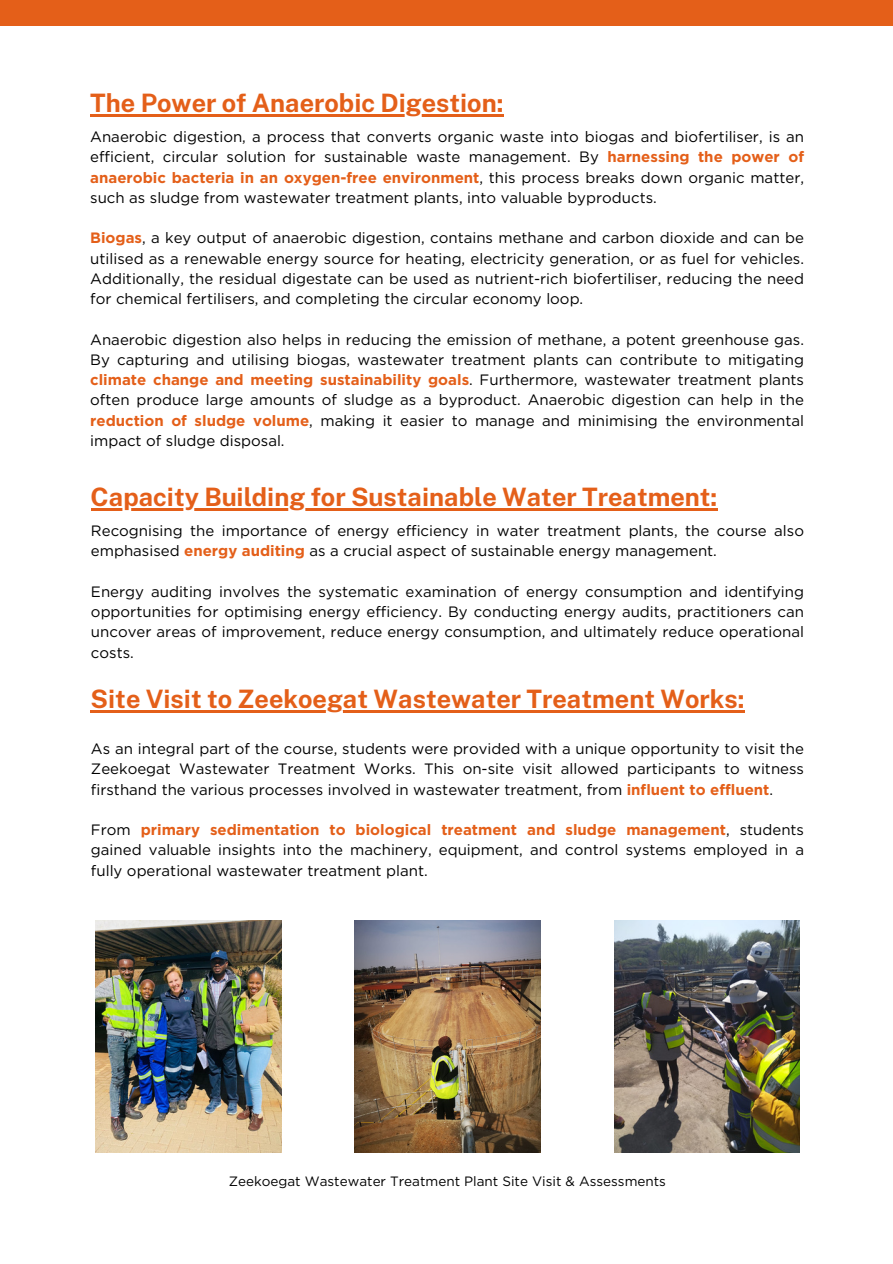
<style>
.page{position:relative;width:893px;height:1264px;background:#fff}
.page>*{position:absolute;margin:0;border:0;box-sizing:border-box;transform-origin:0 0}
.t1{font:700 25.35px "Public Sans";color:#e45f19}
.t2{font:15px/20.2px "Gotham";color:#000;text-align:justify}
.t3{font:13.5px "Gotham";color:#000}
.s1{font-weight:700;color:#e45f19}
</style>
<div class="page">
<img style="left:95px;top:920px;width:186px;height:232px">
<img style="left:354px;top:920px;width:186px;height:232px">
<img style="left:614px;top:920px;width:185px;height:232px">
<div style="left:0;top:0;width:892px;height:26px;background:#e45f19"></div>
<hr style="left:91px;top:508px;width:626px;height:2px;background:#e45f19">
<hr style="left:90px;top:114px;width:413px;height:2px;background:#e45f19">
<hr style="left:91px;top:710px;width:147px;height:3px;background:#e45f19">
<hr style="left:238px;top:710px;width:499px;height:3px;background:#e45f19">
<svg style="left:737px;top:710px;width:7px;height:3px"></svg>
<p class="t1" style="left:90px;top:88px;width:415px">The Power of Anaerobic Digestion:</p>
<h1 class="t2" style="left:90px;top:127px;width:715px">Anaerobic digestion, a process that converts organic waste into biogas and biofertiliser, is an efficient, circular solution for sustainable waste management. By <span class="s1">harnessing the power of anaerobic bacteria in an oxygen-free environment</span>, this process breaks down organic matter, such as sludge from wastewater treatment plants, into valuable byproducts.</h1>
<p class="t2" style="left:90px;top:228px;width:715px"><span class="s1">Biogas</span>, a key output of anaerobic digestion, contains methane and carbon dioxide and can be utilised as a renewable energy source for heating, electricity generation, or as fuel for vehicles.<br>Additionally, the residual digestate can be used as nutrient-rich biofertiliser, reducing the need for chemical fertilisers, and completing the circular economy loop.</p>
<p class="t2" style="left:90px;top:329px;width:715px">Anaerobic digestion also helps in reducing the emission of methane, a potent greenhouse gas.<br>By capturing and utilising biogas, wastewater treatment plants can contribute to mitigating <span class="s1">climate change and meeting sustainability goals</span>. Furthermore, wastewater treatment plants often produce large amounts of sludge as a byproduct. Anaerobic digestion can help in the <span class="s1">reduction of sludge volume</span>, making it easier to manage and minimising the environmental impact of sludge disposal.</p>
<p class="t1" style="left:91px;top:482px;width:628px">Capacity Building for Sustainable Water Treatment:</p>
<p class="t2" style="left:91px;top:520px;width:714px">Recognising the importance of energy efficiency in water treatment plants, the course also emphasised <span class="s1">energy auditing</span> as a crucial aspect of sustainable energy management.</p>
<h1 class="t2" style="left:91px;top:581px;width:714px">Energy auditing involves the systematic examination of energy consumption and identifying opportunities for optimising energy efficiency. By conducting energy audits, practitioners can uncover areas of improvement, reduce energy consumption, and ultimately reduce operational costs.</h1>
<p class="t1" style="left:91px;top:684px;width:655px">Site Visit to Zeekoegat Wastewater Treatment Works:</p>
<p class="t2" style="left:91px;top:738px;width:714px">As an integral part of the course, students were provided with a unique opportunity to visit the Zeekoegat Wastewater Treatment Works. This on-site visit allowed participants to witness firsthand the various processes involved in wastewater treatment, from <span class="s1">influent to effluent</span>.</p>
<p class="t2" style="left:91px;top:819px;width:714px">From <span class="s1">primary sedimentation to biological treatment and sludge management</span>, students gained valuable insights into the machinery, equipment, and control systems employed in a fully operational wastewater treatment plant.</p>
<p class="t3" style="left:229px;top:1173px;width:438px">Zeekoegat Wastewater Treatment Plant Site Visit &amp; Assessments</p>
</div>
